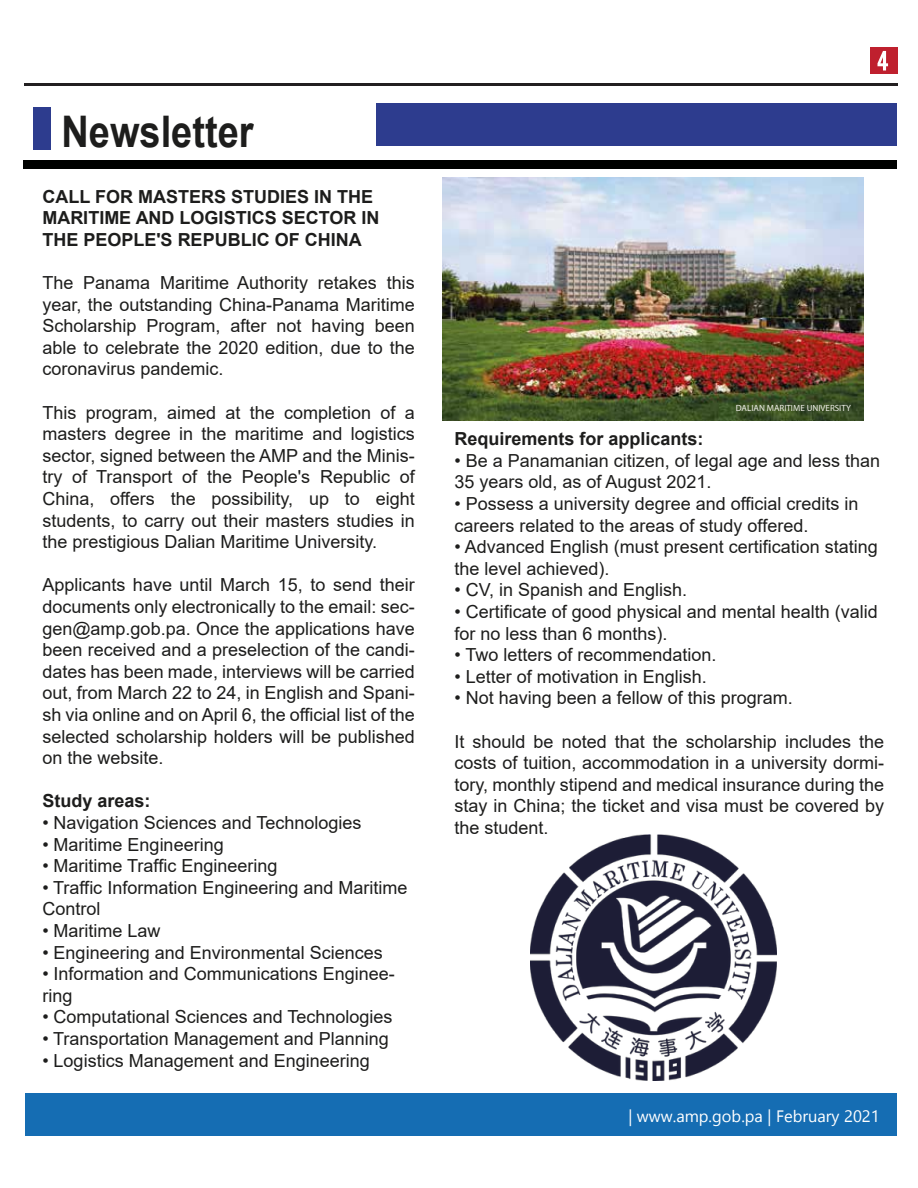
<style>
.page{position:relative;width:918px;height:1188px;background:#fff}
.page>*{position:absolute;margin:0;border:0;box-sizing:border-box;transform-origin:0 0}
.t1{font:700 43.5px "Arial";color:#1d1d1c;scale:.87 1}
.t2{font:18px/21.6px "Arial";color:#1d1d1c}
.t3{font:700 18px/21.6px "Arial";color:#1d1d1c}
.t4{font:16.5px "Gadugi";color:#fff}
.t5{font:9px "Myriad Pro";color:#f2f1eb}
</style>
<div class="page">
<hr style="left:24px;top:83px;width:874px;height:2px;background:#221f20">
<div style="left:870px;top:47px;width:28px;height:26px;background:#bf202e"></div>
<div style="left:377px;top:103px;width:520px;height:43px;background:#2d3c8e"></div>
<div style="left:34px;top:107px;width:17px;height:43px;background:#2d3c8e"></div>
<div style="left:24px;top:160px;width:873px;height:9px;background:#000100"></div>
<div style="left:25px;top:1093px;width:872px;height:42px;background:#156db3"></div>
<svg style="left:878px;top:51px;width:10px;height:19px"></svg>
<img style="left:531px;top:834px;width:246px;height:246px">
<img style="left:443px;top:178px;width:420px;height:242px">
<h1 class="t1" style="left:62px;top:101px;width:222px">Newsletter</h1>
<p class="t3" style="left:42px;top:186px;width:339px">CALL FOR MASTERS STUDIES IN THE<br>MARITIME AND LOGISTICS SECTOR IN<br>THE PEOPLE'S REPUBLIC OF CHINA</p>
<p class="t2" style="left:42px;top:272px;width:374px;text-align:justify">The Panama Maritime Authority retakes this year, the outstanding China-Panama Maritime Scholarship Program, after not having been able to celebrate the 2020 edition, due to the coronavirus pandemic.</p>
<p class="t2" style="left:42px;top:401px;width:374px;text-align:justify">This program, aimed at the completion of a masters degree in the maritime and logistics sector, signed between the AMP and the Minis&shy;try of Transport of the People's Republic of China, offers the possibility, up to eight students, to carry out their masters studies in the prestigious Dalian Maritime University.</p>
<p class="t2" style="left:42px;top:574px;width:374px;text-align:justify">Applicants have until March 15, to send their documents only electronically to the email: sec&shy;gen@amp.gob.pa. Once the applications have been received and a preselection of the candi&shy;dates has been made, interviews will be carried out, from March 22 to 24, in English and Spani&shy;sh via online and on April 6, the official list of the selected scholarship holders will be published on the website.</p>
<p class="t3" style="left:42px;top:790px;width:110px">Study areas:</p>
<p class="t2" style="left:42px;top:812px;width:321px">• Navigation Sciences and Technologies</p>
<p class="t2" style="left:42px;top:833px;width:183px">• Maritime Engineering</p>
<p class="t2" style="left:42px;top:855px;width:237px">• Maritime Traffic Engineering</p>
<p class="t2" style="left:42px;top:876px;width:367px">• Traffic Information Engineering and Maritime<br>Control</p>
<p class="t2" style="left:42px;top:920px;width:120px">• Maritime Law</p>
<p class="t2" style="left:42px;top:941px;width:342px">• Engineering and Environmental Sciences</p>
<p class="t2" style="left:42px;top:963px;width:354px">• Information and Communications Enginee&shy;ring</p>
<p class="t2" style="left:42px;top:1006px;width:352px">• Computational Sciences and Technologies</p>
<p class="t2" style="left:42px;top:1028px;width:348px">• Transportation Management and Planning</p>
<p class="t2" style="left:42px;top:1049px;width:329px">• Logistics Management and Engineering</p>
<p class="t5" style="left:736px;top:403px;width:117px">DALIAN MARITIME UNIVERSITY</p>
<p class="t3" style="left:454px;top:428px;width:251px">Requirements for applicants:</p>
<p class="t2" style="left:454px;top:450px;width:427px">• Be a Panamanian citizen, of legal age and less than<br>35 years old, as of August 2021.</p>
<p class="t2" style="left:454px;top:493px;width:406px">• Possess a university degree and official credits in careers related to the areas of study offered.</p>
<p class="t2" style="left:454px;top:536px;width:425px">• Advanced English (must present certification stating the level achieved).</p>
<p class="t2" style="left:454px;top:579px;width:234px">• CV, in Spanish and English.</p>
<p class="t2" style="left:454px;top:601px;width:425px">• Certificate of good physical and mental health (valid for no less than 6 months).</p>
<p class="t2" style="left:454px;top:644px;width:264px">• Two letters of recommendation.</p>
<p class="t2" style="left:454px;top:666px;width:254px">• Letter of motivation in English.</p>
<p class="t2" style="left:454px;top:687px;width:340px">• Not having been a fellow of this program.</p>
<p class="t2" style="left:454px;top:730px;width:431px;text-align:justify">It should be noted that the scholarship includes the costs of tuition, accommodation in a university dormi&shy;tory, monthly stipend and medical insurance during the stay in China; the ticket and visa must be covered by the student.</p>
<p class="t4" style="left:629px;top:1106px;width:253px">| www.amp.gob.pa | February 2021</p>
</div>
